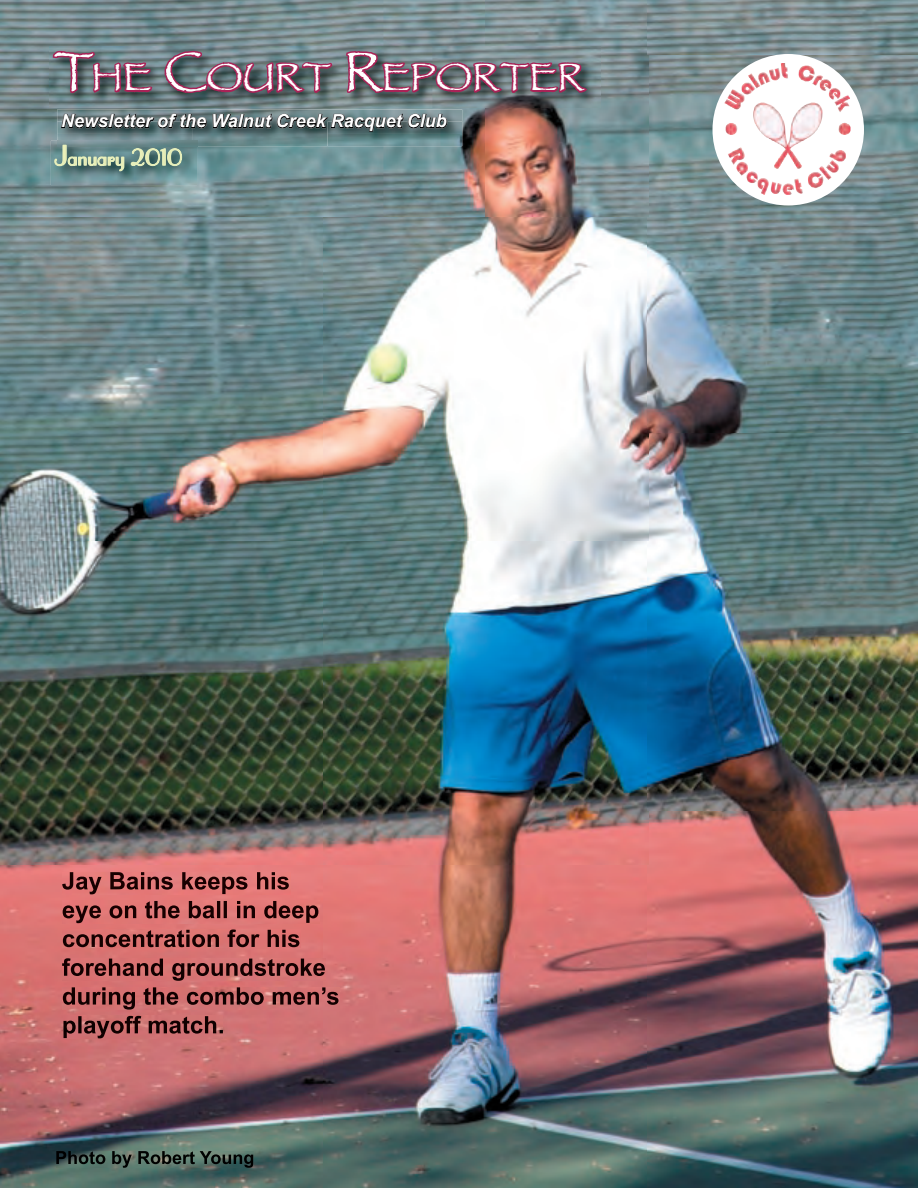
<style>
.page{position:relative;width:918px;height:1188px;background:#fff}
.page>*{position:absolute;margin:0;border:0;box-sizing:border-box;transform-origin:0 0}
.t1{font:39.9px "Papyrus";color:#fff}
.t2{font:27px "Parisian ICG";color:#ebf0b9}
.t3{font:italic 700 18px "Arial";color:#fff}
.s1{font-size:57px}
</style>
<div class="page">
<img style="left:0;top:0;width:918px;height:1188px">
<img style="left:351px;top:124px;width:96px;height:8px">
<img style="left:63px;top:115px;width:378px;height:15px">
<img style="left:98px;top:117px;width:339px;height:11px">
<img style="left:49px;top:47px;width:552px;height:61px">
<svg style="left:50px;top:0;width:104px;height:124px;background:#6f737b"></svg>
<svg style="left:163px;top:0;width:172px;height:124px;background:#6f737b"></svg>
<svg style="left:344px;top:0;width:246px;height:124px;background:#78747d"></svg>
<img style="left:56px;top:1151px;width:197px;height:17px">
<img style="left:51px;top:141px;width:146px;height:44px">
<img style="left:57px;top:141px;width:140px;height:5px">
<svg style="left:54px;top:144px;width:129px;height:28px;background:#76958b"></svg>
<img style="left:62px;top:872px;width:228px;height:22px">
<img style="left:63px;top:901px;width:256px;height:22px">
<img style="left:63px;top:929px;width:238px;height:18px">
<img style="left:62px;top:958px;width:264px;height:23px">
<img style="left:63px;top:987px;width:277px;height:23px">
<img style="left:64px;top:1016px;width:159px;height:22px">
<svg style="left:712px;top:54px;width:152px;height:152px"></svg>
<img style="left:748px;top:63px;width:75px;height:25px">
<h1 class="t1" style="left:54px;top:53px;width:532px"><span class="s1">T</span>HE <span class="s1">C</span>OURT <span class="s1">R</span>EPORTER</h1>
<p class="t3" style="left:61px;top:111px;width:387px">Newsletter of the Walnut Creek Racquet Club</p>
<h2 class="t2" style="left:54px;top:141px;width:130px">January 2010</h2>
</div>
